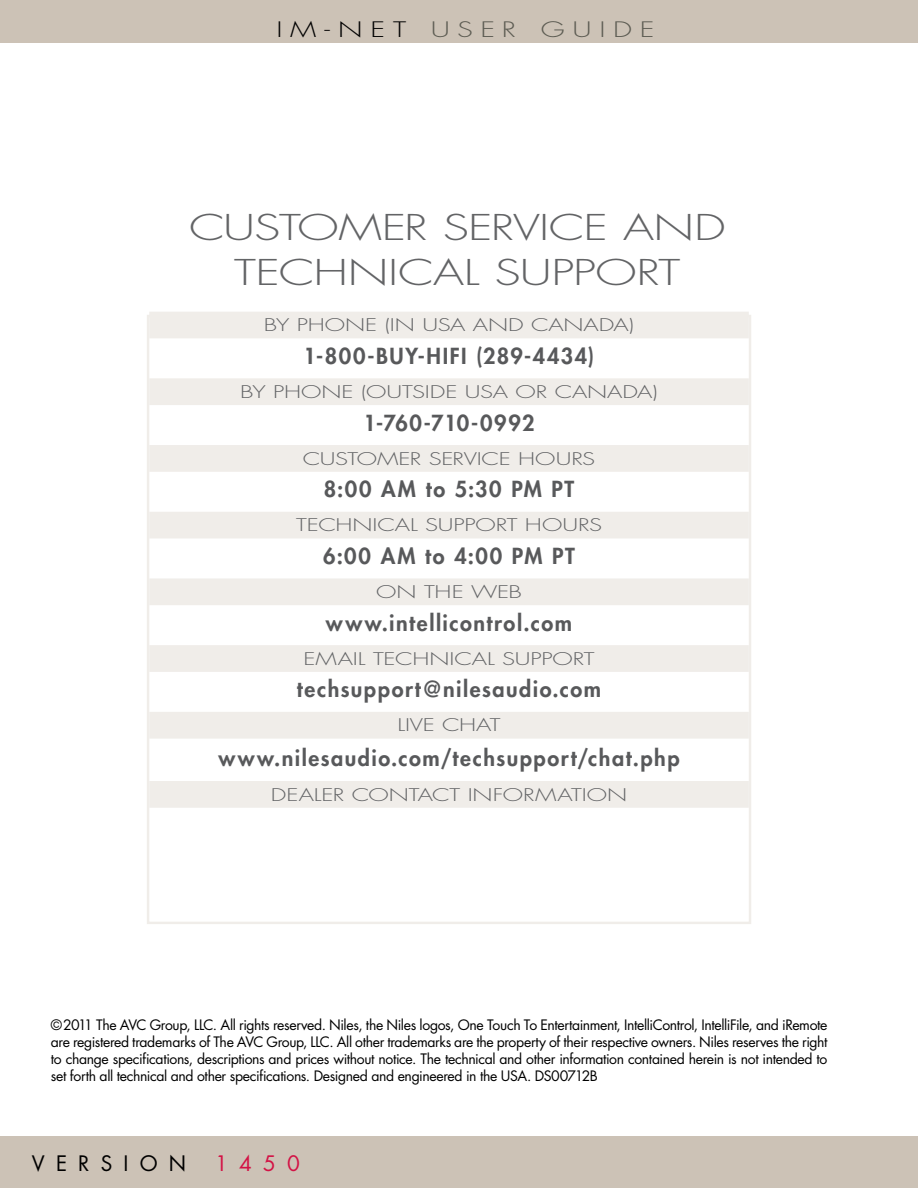
<style>
.page{position:relative;width:918px;height:1188px;background:#fff}
.page>*{position:absolute;margin:0;border:0;box-sizing:border-box;transform-origin:0 0}
.Headline_Large{font:300 34.65px/44.1px "Futura Std";letter-spacing:-.02em;color:#636466;text-align:center;scale:1.4 1}
._1a___Bold_copy_PG4{font:800 21.6px "Futura Std";letter-spacing:.07em;color:#58595b}
.t1{font:300 20.7px "Futura Std";letter-spacing:.265em;color:#5d5c53;scale:1.4 1}
.t2{font:20.7px "Futura Std";letter-spacing:.54em;color:#000}
.t3{font:20.7px "Futura Std";color:#d31245}
._1b___Head_rule_PG4{font:300 16.95px "Futura Std";letter-spacing:-.005em;color:#636466;scale:1.4 1}
.t4{font:13.95px/16.8px "Futura Std";letter-spacing:-.03em;color:#000;text-align:justify}
.s1{color:#000}
</style>
<div class="page">
<div style="left:0;top:0;width:918px;height:43px;background:#ccc2b6"></div>
<div style="left:0;top:1136px;width:918px;height:52px;background:#ccc2b6"></div>
<div style="left:149px;top:312px;width:600px;height:26px;background:#f0ede9"></div>
<div style="left:149px;top:378px;width:600px;height:27px;background:#f0ede9"></div>
<div style="left:149px;top:445px;width:600px;height:27px;background:#f0ede9"></div>
<div style="left:149px;top:512px;width:600px;height:26px;background:#f0ede9"></div>
<div style="left:149px;top:578px;width:600px;height:27px;background:#f0ede9"></div>
<div style="left:149px;top:645px;width:600px;height:27px;background:#f0ede9"></div>
<div style="left:149px;top:712px;width:600px;height:27px;background:#f0ede9"></div>
<div style="left:149px;top:781px;width:600px;height:27px;background:#f0ede9"></div>
<p class="t1" style="left:276px;top:17px;width:272px"><span class="s1">IM-NET</span> USER GUIDE</p>
<p class="Headline_Large" style="left:189px;top:207px;width:385px">CUSTOMER SERVICE AND<br>TECHNICAL SUPPORT</p>
<p class="_1b___Head_rule_PG4" style="left:264px;top:315px;width:266px">BY PHONE (IN USA AND CANADA)</p>
<p class="_1a___Bold_copy_PG4" style="left:304px;top:342px;width:292px">1-800-BUY-HIFI (289-4434)</p>
<p class="_1b___Head_rule_PG4" style="left:240px;top:381px;width:300px">BY PHONE (OUTSIDE USA OR CANADA)</p>
<p class="_1a___Bold_copy_PG4" style="left:363px;top:409px;width:173px">1-760-710-0992</p>
<p class="_1b___Head_rule_PG4" style="left:303px;top:448px;width:210px">CUSTOMER SERVICE HOURS</p>
<p class="_1a___Bold_copy_PG4" style="left:324px;top:476px;width:252px">8:00 AM to 5:30 PM PT</p>
<p class="_1b___Head_rule_PG4" style="left:296px;top:515px;width:220px">TECHNICAL SUPPORT HOURS</p>
<p class="_1a___Bold_copy_PG4" style="left:323px;top:542px;width:253px">6:00 AM to 4:00 PM PT</p>
<p class="_1b___Head_rule_PG4" style="left:376px;top:582px;width:105px">ON THE WEB</p>
<p class="_1a___Bold_copy_PG4" style="left:326px;top:609px;width:248px">www.intellicontrol.com</p>
<p class="_1b___Head_rule_PG4" style="left:304px;top:648px;width:209px">EMAIL TECHNICAL SUPPORT</p>
<p class="_1a___Bold_copy_PG4" style="left:297px;top:676px;width:306px">techsupport@nilesaudio.com</p>
<p class="_1b___Head_rule_PG4" style="left:397px;top:715px;width:75px">LIVE CHAT</p>
<p class="_1a___Bold_copy_PG4" style="left:218px;top:745px;width:463px">www.nilesaudio.com/techsupport/chat.php</p>
<p class="_1b___Head_rule_PG4" style="left:271px;top:784px;width:256px">DEALER CONTACT INFORMATION</p>
<p class="t4" style="left:51px;top:1017px;width:778px">©2011 The AVC Group, LLC. All rights reserved. Niles, the Niles logos, One Touch To Entertainment, IntelliControl, IntelliFile, and iRemote are registered trademarks of The AVC Group, LLC. All other trademarks are the property of their respective owners. Niles reserves the right to change specifications, descriptions and prices without notice. The technical and other information contained herein is not intended to set forth all technical and other specifications. Designed and engineered in the USA. DS00712B</p>
<p class="t2" style="left:32px;top:1150px;width:156px">VERSION</p>
<p class="t3" style="left:215px;top:1150px;width:86px">1450</p>
</div>
